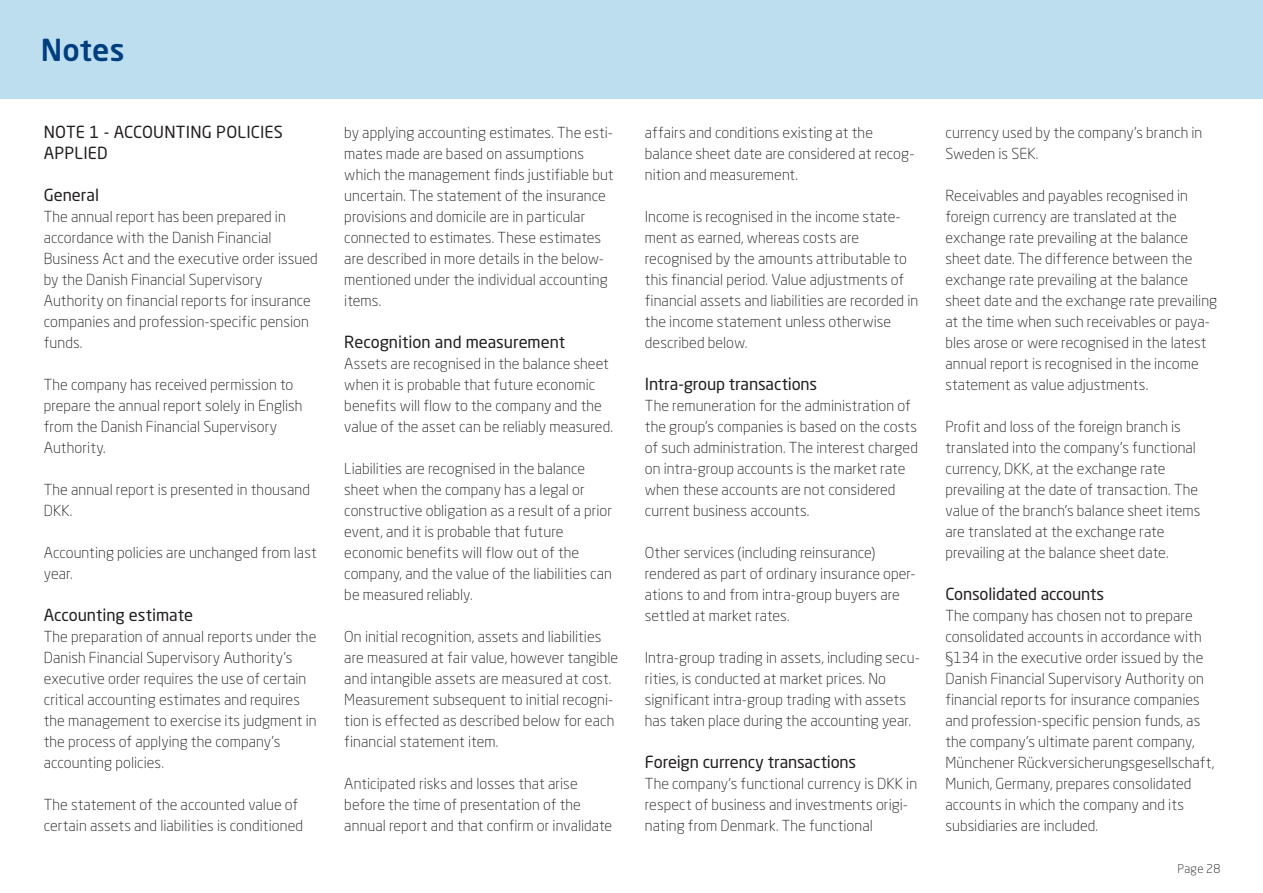
<style>
.page{position:relative;width:1263px;height:893px;background:#fff}
.page>*{position:absolute;margin:0;border:0;box-sizing:border-box;transform-origin:0 0}
.Brød{font:500 30px "Neo Sans W1 G";letter-spacing:.005em;color:#013e80}
.Mellemrubrik___Nivea{font:16.5px/21px "Neo Sans W1 G";letter-spacing:-.005em;color:#231f20}
.Brød-2{font:300 15px/21px "Neo Sans W1 G";letter-spacing:.005em;color:#231f20}
.t1{font:300 12px "Neo Sans W1 G";letter-spacing:.025em;color:#231f20}
</style>
<div class="page">
<div style="left:0;top:0;width:1263px;height:99px;background:#bcdeee"></div>
<p class="Brød" style="left:41px;top:31px;width:85px">Notes</p>
<p class="Mellemrubrik___Nivea" style="left:44px;top:121px;width:241px">NOTE 1 - ACCOUNTING POLICIES<br>APPLIED</p>
<p class="Mellemrubrik___Nivea" style="left:44px;top:184px;width:57px">General</p>
<p class="Brød-2" style="left:44px;top:206px;width:275px">The annual report has been prepared in accordance with the Danish Financial Business Act and the executive order issued by the Danish Financial Supervisory Authority on financial reports for insurance companies and profession-specific pension funds.</p>
<p class="Brød-2" style="left:44px;top:374px;width:260px">The company has received permission to prepare the annual report solely in English from the Danish Financial Supervisory Authority.</p>
<p class="Brød-2" style="left:44px;top:479px;width:268px">The annual report is presented in thousand<br>DKK.</p>
<p class="Brød-2" style="left:44px;top:542px;width:275px">Accounting policies are unchanged from last year.</p>
<p class="Mellemrubrik___Nivea" style="left:44px;top:604px;width:151px">Accounting estimate</p>
<p class="Brød-2" style="left:44px;top:626px;width:274px">The preparation of annual reports under the Danish Financial Supervisory Authority’s executive order requires the use of certain critical accounting estimates and requires the management to exercise its judgment in the process of applying the company’s accounting policies.</p>
<p class="Brød-2" style="left:44px;top:794px;width:261px">The statement of the accounted value of certain assets and liabilities is conditioned</p>
<p class="Brød-2" style="left:344px;top:122px;width:271px">by applying accounting estimates. The esti&shy;mates made are based on assumptions which the management finds justifiable but uncertain. The statement of the insurance provisions and domicile are in particular connected to estimates. These estimates are described in more details in the below&shy;mentioned under the individual accounting items.</p>
<p class="Mellemrubrik___Nivea" style="left:344px;top:331px;width:222px">Recognition and measurement</p>
<p class="Brød-2" style="left:344px;top:353px;width:270px">Assets are recognised in the balance sheet when it is probable that future economic benefits will flow to the company and the value of the asset can be reliably measured.</p>
<p class="Brød-2" style="left:344px;top:458px;width:269px">Liabilities are recognised in the balance sheet when the company has a legal or constructive obligation as a result of a prior event, and it is probable that future economic benefits will flow out of the company, and the value of the liabilities can be measured reliably.</p>
<p class="Brød-2" style="left:344px;top:626px;width:275px">On initial recognition, assets and liabilities are measured at fair value, however tangible and intangible assets are measured at cost.<br>Measurement subsequent to initial recogni&shy;tion is effected as described below for each financial statement item.</p>
<p class="Brød-2" style="left:344px;top:773px;width:269px">Anticipated risks and losses that arise before the time of presentation of the annual report and that confirm or invalidate</p>
<p class="Brød-2" style="left:645px;top:122px;width:271px">affairs and conditions existing at the balance sheet date are considered at recog&shy;nition and measurement.</p>
<p class="Brød-2" style="left:645px;top:206px;width:275px">Income is recognised in the income state&shy;ment as earned, whereas costs are recognised by the amounts attributable to this financial period. Value adjustments of financial assets and liabilities are recorded in the income statement unless otherwise described below.</p>
<p class="Mellemrubrik___Nivea" style="left:645px;top:373px;width:174px">Intra-group transactions</p>
<p class="Brød-2" style="left:645px;top:395px;width:275px">The remuneration for the administration of the group’s companies is based on the costs of such administration. The interest charged on intra-group accounts is the market rate when these accounts are not considered current business accounts.</p>
<p class="Brød-2" style="left:645px;top:542px;width:272px">Other services (including reinsurance) rendered as part of ordinary insurance oper&shy;ations to and from intra-group buyers are settled at market rates.</p>
<p class="Brød-2" style="left:645px;top:647px;width:276px">Intra-group trading in assets, including secu&shy;rities, is conducted at market prices. No significant intra-group trading with assets has taken place during the accounting year.</p>
<p class="Mellemrubrik___Nivea" style="left:645px;top:751px;width:213px">Foreign currency transactions</p>
<p class="Brød-2" style="left:645px;top:773px;width:274px">The company’s functional currency is DKK in respect of business and investments origi&shy;nating from Denmark. The functional</p>
<p class="Brød-2" style="left:945px;top:122px;width:258px">currency used by the company’s branch in<br>Sweden is SEK.</p>
<p class="Brød-2" style="left:945px;top:185px;width:273px">Receivables and payables recognised in foreign currency are translated at the exchange rate prevailing at the balance sheet date. The difference between the exchange rate prevailing at the balance sheet date and the exchange rate prevailing at the time when such receivables or paya&shy;bles arose or were recognised in the latest annual report is recognised in the income statement as value adjustments.</p>
<p class="Brød-2" style="left:945px;top:416px;width:256px">Profit and loss of the foreign branch is translated into the company’s functional currency, DKK, at the exchange rate prevailing at the date of transaction. The value of the branch’s balance sheet items are translated at the exchange rate prevailing at the balance sheet date.</p>
<p class="Mellemrubrik___Nivea" style="left:945px;top:583px;width:160px">Consolidated accounts</p>
<p class="Brød-2" style="left:945px;top:605px;width:270px">The company has chosen not to prepare consolidated accounts in accordance with §134 in the executive order issued by the Danish Financial Supervisory Authority on financial reports for insurance companies and profession-specific pension funds, as the company’s ultimate parent company, Münchener Rückversicherungsgesellschaft, Munich, Germany, prepares consolidated accounts in which the company and its subsidiaries are included.</p>
<p class="t1" style="left:1178px;top:861px;width:44px">Page 28</p>
</div>
